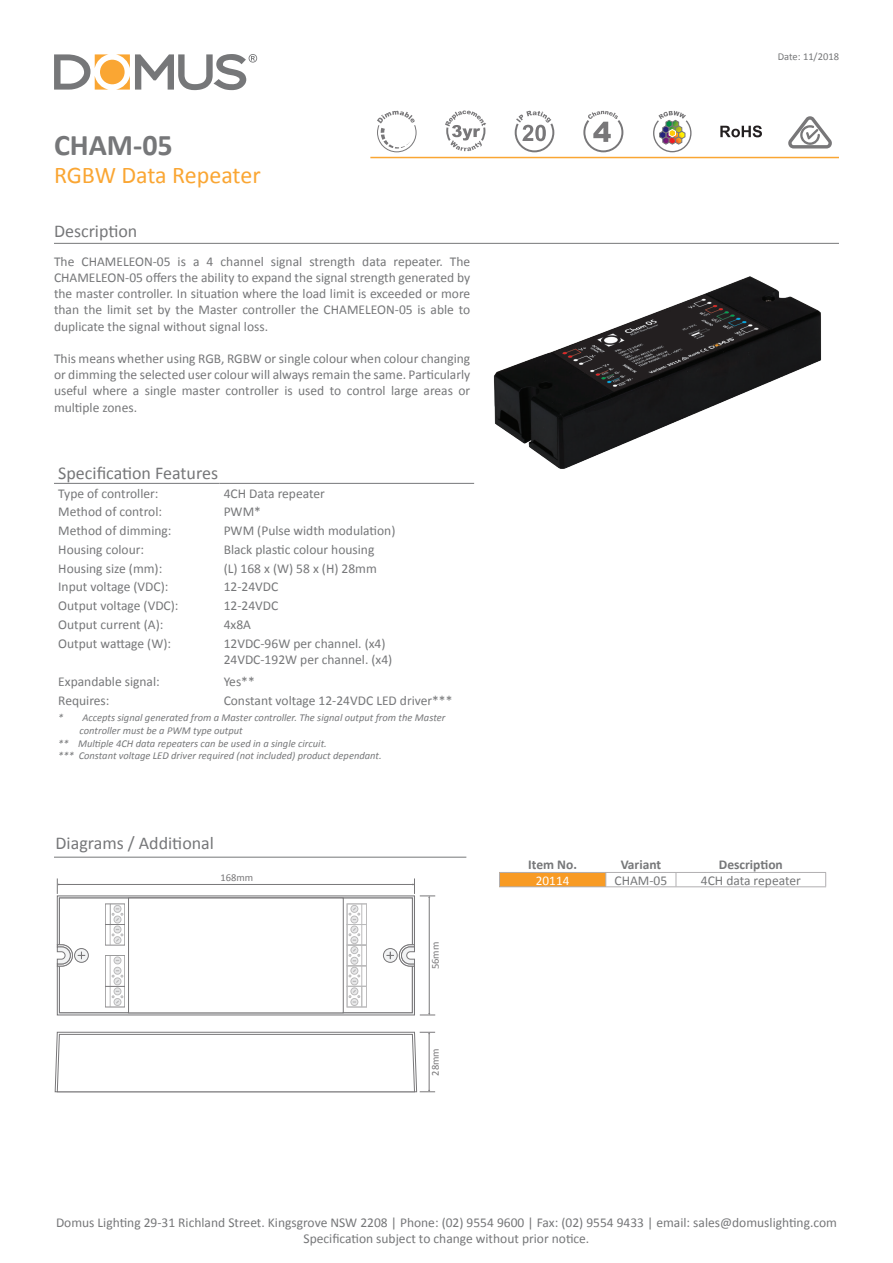
<style>
.page{position:relative;width:893px;height:1263px;background:#fff}
.page>*{position:absolute;margin:0;border:0;box-sizing:border-box;transform-origin:0 0}
.t1{font:700 30px "Calibri";color:#767779}
.t2{font:24px "Calibri";letter-spacing:-.01em;color:#faa633}
.t3{font:18px "Calibri";color:#767779}
.t4{font:13.5px/16.2px "Calibri";color:#767779;text-align:justify}
.t5{font:700 13.5px "Calibri";color:#767779}
.t6{font:13.2px "Calibri";color:#fff}
.t7{font:italic 10.5px "Calibri";color:#767779}
.t8{font:10.5px "Calibri";color:#787779}
.t9{font:10.5px "Calibri";color:#767779}
</style>
<div class="page">
<svg style="left:54px;top:54px;width:55px;height:36px"></svg>
<svg style="left:116px;top:54px;width:141px;height:36px"></svg>
<div style="left:100px;top:60px;width:25px;height:24px;background:#faa633;border-radius:50%"></div>
<hr style="left:370px;top:157px;width:469px;height:1px;background:#faa633">
<svg style="left:653px;top:111px;width:38px;height:41px"></svg>
<img style="left:493px;top:276px;width:329px;height:193px">
<hr style="left:54px;top:243px;width:785px;height:1px;background:#767779">
<svg style="left:515px;top:111px;width:39px;height:41px"></svg>
<svg style="left:445px;top:111px;width:41px;height:40px"></svg>
<svg style="left:377px;top:111px;width:40px;height:41px"></svg>
<hr style="left:54px;top:483px;width:165px;height:1px;background:#767779">
<hr style="left:219px;top:483px;width:255px;height:1px;background:#767779">
<svg style="left:583px;top:111px;width:40px;height:41px"></svg>
<hr style="left:54px;top:857px;width:412px;height:1px;background:#767779">
<svg style="left:55px;top:1032px;width:380px;height:60px"></svg>
<svg style="left:57px;top:878px;width:378px;height:138px"></svg>
<svg style="left:720px;top:126px;width:42px;height:11px"></svg>
<svg style="left:499px;top:872px;width:327px;height:15px"></svg>
<hr style="left:676px;top:886px;width:150px;height:1px;background:#b1afb1">
<svg style="left:788px;top:116px;width:44px;height:32px"></svg>
<h1 class="t1" style="left:54px;top:123px;width:120px">CHAM-05</h1>
<h2 class="t2" style="left:54px;top:160px;width:208px">RGBW Data Repeater</h2>
<h3 class="t3" style="left:54px;top:220px;width:85px">Description</h3>
<p class="t4" style="left:54px;top:253px;width:418px">The CHAMELEON-05 is a 4 channel signal strength data repeater. The CHAMELEON-05 offers the ability to expand the signal strength generated by the master controller. In situation where the load limit is exceeded or more than the limit set by the Master controller the CHAMELEON-05 is able to duplicate the signal without signal loss.</p>
<p class="t4" style="left:54px;top:350px;width:418px">This means whether using RGB, RGBW or single colour when colour changing or dimming the selected user colour will always remain the same. Particularly useful where a single master controller is used to control large areas or multiple zones.</p>
<h3 class="t3" style="left:58px;top:462px;width:161px">Specification Features</h3>
<p class="t4" style="left:58px;top:484px;width:102px">Type of controller:</p>
<p class="t4" style="left:224px;top:484px;width:103px">4CH Data repeater</p>
<p class="t4" style="left:58px;top:503px;width:105px">Method of control:</p>
<p class="t4" style="left:224px;top:503px;width:39px">PWM*</p>
<p class="t4" style="left:58px;top:522px;width:115px">Method of dimming:</p>
<p class="t4" style="left:224px;top:522px;width:173px">PWM (Pulse width modulation)</p>
<p class="t4" style="left:58px;top:540px;width:87px">Housing colour:</p>
<p class="t4" style="left:224px;top:540px;width:152px">Black plastic colour housing</p>
<p class="t4" style="left:58px;top:559px;width:106px">Housing size (mm):</p>
<p class="t4" style="left:224px;top:559px;width:155px">(L) 168 x (W) 58 x (H) 28mm</p>
<p class="t4" style="left:58px;top:578px;width:112px">Input voltage (VDC):</p>
<p class="t4" style="left:224px;top:578px;width:56px">12-24VDC</p>
<p class="t4" style="left:58px;top:597px;width:122px">Output voltage (VDC):</p>
<p class="t4" style="left:224px;top:597px;width:56px">12-24VDC</p>
<p class="t4" style="left:58px;top:615px;width:107px">Output current (A):</p>
<p class="t4" style="left:224px;top:615px;width:29px">4x8A</p>
<p class="t4" style="left:58px;top:635px;width:114px">Output wattage (W):</p>
<p class="t4" style="left:224px;top:635px;width:170px">12VDC-96W per channel. (x4)<br>24VDC-192W per channel. (x4)</p>
<p class="t4" style="left:58px;top:673px;width:103px">Expandable signal:</p>
<p class="t4" style="left:224px;top:673px;width:33px">Yes**</p>
<p class="t4" style="left:58px;top:692px;width:53px">Requires:</p>
<p class="t4" style="left:224px;top:692px;width:230px">Constant voltage 12-24VDC LED driver***</p>
<p class="t7" style="left:58px;top:711px;width:389px">* Accepts signal generated from a Master controller. The signal output from the Master</p>
<p class="t7" style="left:80px;top:723px;width:165px">controller must be a PWM type output</p>
<p class="t7" style="left:58px;top:736px;width:270px">** Multiple 4CH data repeaters can be used in a single circuit.</p>
<p class="t7" style="left:58px;top:748px;width:325px">*** Constant voltage LED driver required (not included) product dependant.</p>
<h3 class="t3" style="left:56px;top:832px;width:160px">Diagrams / Additional</h3>
<p class="t8" style="left:221px;top:871px;width:34px">168mm</p>
<p class="t8" style="left:429px;top:969px;width:29px;rotate:-90deg">56mm</p>
<p class="t8" style="left:429px;top:1076px;width:29px;rotate:-90deg">28mm</p>
<p class="t9" style="left:778px;top:50px;width:63px">Date: 11/2018</p>
<p class="t5" style="left:528px;top:855px;width:50px">Item No.</p>
<p class="t5" style="left:621px;top:855px;width:42px">Variant</p>
<p class="t5" style="left:719px;top:855px;width:66px">Description</p>
<p class="t6" style="left:536px;top:872px;width:35px">20114</p>
<p class="t4" style="left:614px;top:871px;width:54px">CHAM-05</p>
<p class="t4" style="left:701px;top:871px;width:102px">4CH data repeater</p>
<p class="t4" style="left:56px;top:1213px;width:782px;text-align:center">Domus Lighting 29-31 Richland Street. Kingsgrove NSW 2208 | Phone: (02) 9554 9600 | Fax: (02) 9554 9433 | email: sales@domuslighting.com<br>Specification subject to change without prior notice.</p>
</div>
